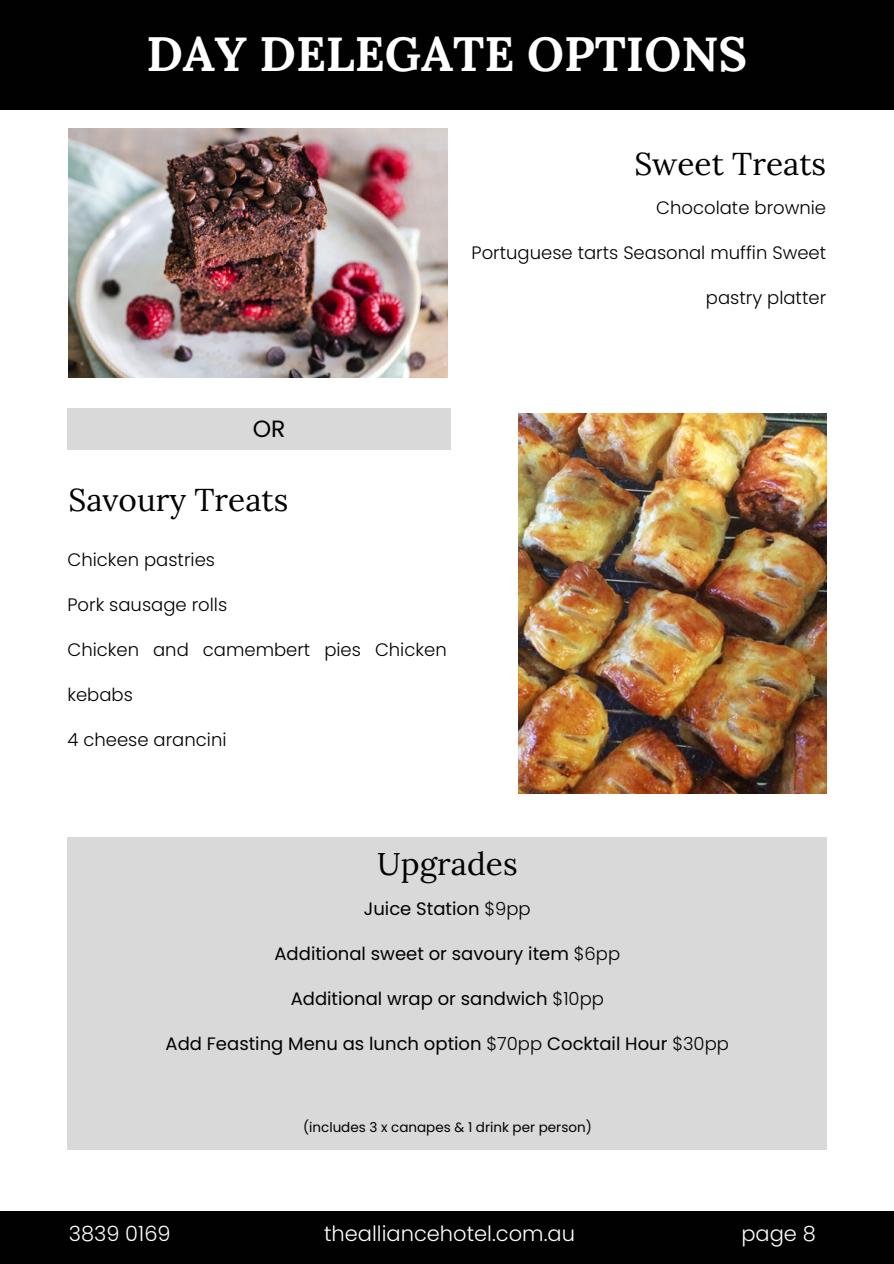
<style>
.page{position:relative;width:894px;height:1264px;background:#fff}
.page>*{position:absolute;margin:0;border:0;box-sizing:border-box;transform-origin:0 0}
.t1{font:700 48px "Lora";color:#fff}
.t2{font:31.5px "Lora";color:#000}
.t3{font:23.55px "Poppins";color:#000}
.t4{font:300 21px "Poppins";color:#fff}
.t5{font:300 18px "Poppins";color:#000}
.t6{font:18px "Poppins";color:#000}
.t7{font:13.5px "Poppins";color:#000}
.s1{font-weight:300}
</style>
<div class="page">
<div style="left:0;top:0;width:892px;height:109px;background:#010101"></div>
<div style="left:0;top:1210px;width:892px;height:53px;background:#010101"></div>
<div style="left:67px;top:837px;width:759px;height:312px;background:#d9d9d9"></div>
<div style="left:67px;top:408px;width:383px;height:42px;background:#d9d9d9"></div>
<img style="left:518px;top:414px;width:308px;height:379px">
<img style="left:69px;top:128px;width:378px;height:250px">
<p class="t1" style="left:146px;top:23px;width:602px">DAY DELEGATE OPTIONS</p>
<h2 class="t2" style="left:634px;top:143px;width:193px">Sweet Treats</h2>
<h2 class="t5" style="left:656px;top:195px;width:171px">Chocolate brownie</h2>
<h2 class="t5" style="left:471px;top:240px;width:356px">Portuguese tarts Seasonal muffin Sweet</h2>
<h2 class="t5" style="left:705px;top:285px;width:122px">pastry platter</h2>
<h2 class="t3" style="left:252px;top:412px;width:34px">OR</h2>
<h5 class="t2" style="left:68px;top:479px;width:221px">Savoury Treats</h5>
<h5 class="t5" style="left:67px;top:547px;width:149px">Chicken pastries</h5>
<h5 class="t5" style="left:67px;top:592px;width:161px">Pork sausage rolls</h5>
<h5 class="t5" style="left:67px;top:637px;width:380px">Chicken and camembert pies Chicken</h5>
<h5 class="t5" style="left:67px;top:682px;width:67px">kebabs</h5>
<h5 class="t5" style="left:67px;top:727px;width:160px">4 cheese arancini</h5>
<h3 class="t2" style="left:377px;top:843px;width:142px">Upgrades</h3>
<p class="t6" style="left:364px;top:896px;width:168px">Juice Station <span class="s1">$9pp</span></p>
<p class="t6" style="left:274px;top:941px;width:347px">Additional sweet or savoury item <span class="s1">$6pp</span></p>
<p class="t6" style="left:290px;top:986px;width:315px">Additional wrap or sandwich <span class="s1">$10pp</span></p>
<p class="t6" style="left:165px;top:1031px;width:565px">Add Feasting Menu as lunch option <span class="s1">$70pp</span> Cocktail Hour <span class="s1">$30pp</span></p>
<h5 class="t7" style="left:303px;top:1117px;width:290px">(includes 3 x canapes &amp; 1 drink per person)</h5>
<h4 class="t4" style="left:69px;top:1218px;width:103px">3839 0169</h4>
<h4 class="t4" style="left:324px;top:1218px;width:252px">thealliancehotel.com.au</h4>
<h4 class="t4" style="left:741px;top:1218px;width:76px">page 8</h4>
</div>
